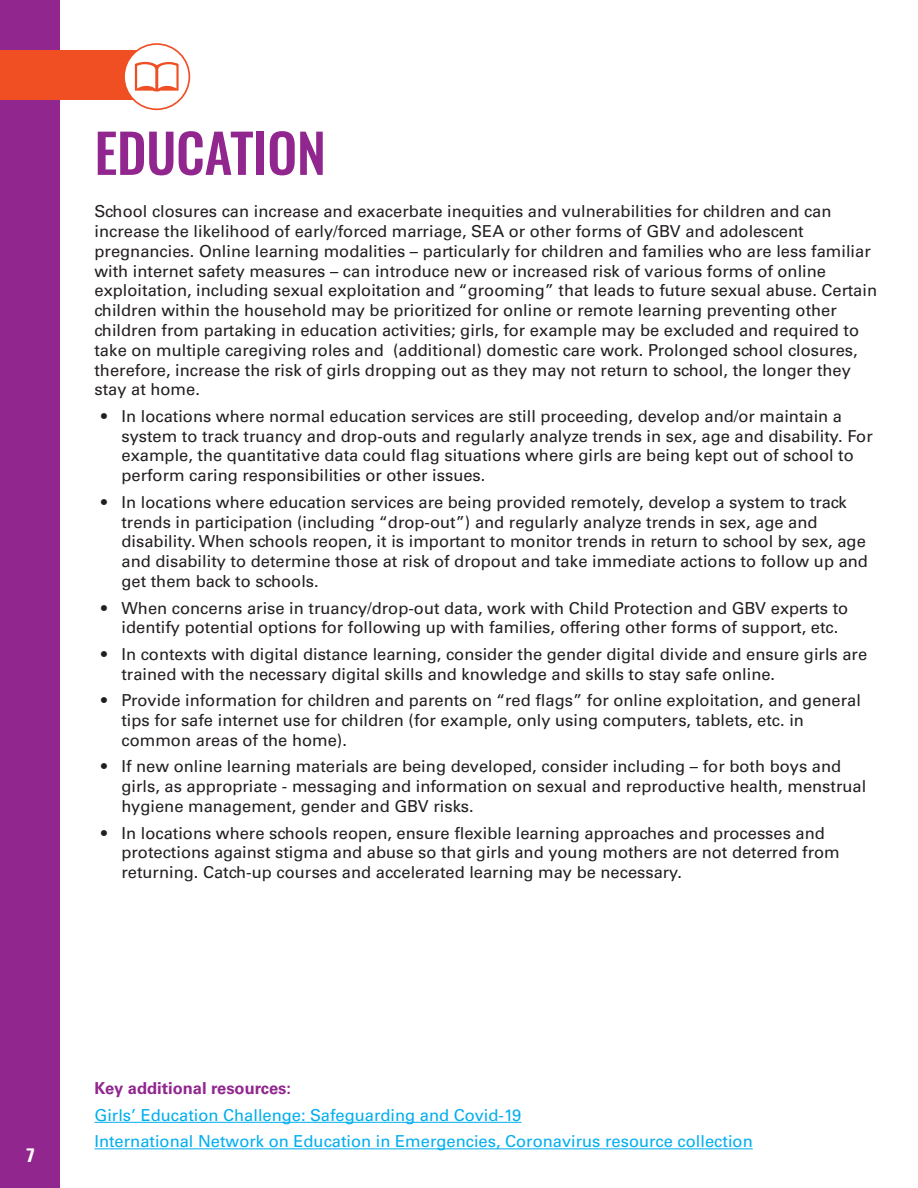
<style>
.page{position:relative;width:918px;height:1188px;background:#fff}
.page>*{position:absolute;margin:0;border:0;box-sizing:border-box;transform-origin:0 0}
.t1{font:500 53.4px "Oswald";letter-spacing:-.005em;color:#91268f}
.t2{font:700 condensed 19.5px "Univers LT Std";color:#fff}
.t3{font:16.5px/19.8px "Univers LT Std";color:#231f20}
.t4{font:16.5px/26.5px "Univers LT Std";color:#00aeef}
.t5{font:700 16.5px "Univers LT Std";color:#91268f}
</style>
<div class="page">
<div style="left:0;top:0;width:60px;height:1188px;background:#91268f"></div>
<hr style="left:94px;top:1122px;width:427px;height:1px;background:#00aeef">
<hr style="left:94px;top:1148px;width:659px;height:1px;background:#00aeef">
<div style="left:0;top:50px;width:163px;height:49px;background:#f04e23"></div>
<div style="left:124px;top:44px;width:65px;height:65px;background:#fff;border-radius:50%"></div>
<div style="left:123px;top:43px;width:67px;height:67px;border:2px solid #f04e23;border-radius:50%"></div>
<svg style="left:135px;top:61px;width:44px;height:30px"></svg>
<h1 class="t1" style="left:94px;top:116px;width:233px">EDUCATION</h1>
<p class="t3" style="left:94px;top:201px;width:784px">School closures can increase and exacerbate inequities and vulnerabilities for children and can increase the likelihood of early/forced marriage, SEA or other forms of GBV and adolescent pregnancies. Online learning modalities – particularly for children and families who are less familiar with internet safety measures – can introduce new or increased risk of various forms of online exploitation, including sexual exploitation and “grooming” that leads to future sexual abuse. Certain children within the household may be prioritized for online or remote learning preventing other children from partaking in education activities; girls, for example may be excluded and required to take on multiple caregiving roles and (additional) domestic care work. Prolonged school closures, therefore, increase the risk of girls dropping out as they may not return to school, the longer they stay at home.</p>
<p class="t3" style="left:121px;top:406px;width:753px;text-indent:-20px">• In locations where normal education services are still proceeding, develop and/or maintain a system to track truancy and drop-outs and regularly analyze trends in sex, age and disability. For example, the quantitative data could flag situations where girls are being kept out of school to perform caring responsibilities or other issues.</p>
<p class="t3" style="left:121px;top:492px;width:748px;text-indent:-20px">• In locations where education services are being provided remotely, develop a system to track trends in participation (including “drop-out”) and regularly analyze trends in sex, age and disability. When schools reopen, it is important to monitor trends in return to school by sex, age and disability to determine those at risk of dropout and take immediate actions to follow up and get them back to schools.</p>
<p class="t3" style="left:121px;top:598px;width:728px;text-indent:-20px">• When concerns arise in truancy/drop-out data, work with Child Protection and GBV experts to identify potential options for following up with families, offering other forms of support, etc.</p>
<p class="t3" style="left:121px;top:644px;width:747px;text-indent:-20px">• In contexts with digital distance learning, consider the gender digital divide and ensure girls are trained with the necessary digital skills and knowledge and skills to stay safe online.</p>
<p class="t3" style="left:121px;top:691px;width:741px;text-indent:-20px">• Provide information for children and parents on “red flags” for online exploitation, and general tips for safe internet use for children (for example, only using computers, tablets, etc. in common areas of the home).</p>
<p class="t3" style="left:121px;top:757px;width:746px;text-indent:-20px">• If new online learning materials are being developed, consider including – for both boys and girls, as appropriate - messaging and information on sexual and reproductive health, menstrual hygiene management, gender and GBV risks.</p>
<p class="t3" style="left:121px;top:823px;width:720px;text-indent:-20px">• In locations where schools reopen, ensure flexible learning approaches and processes and protections against stigma and abuse so that girls and young mothers are not deterred from returning. Catch-up courses and accelerated learning may be necessary.</p>
<p class="t2" style="left:26px;top:1143px;width:10px">7</p>
<p class="t5" style="left:94px;top:1079px;width:198px">Key additional resources:</p>
<p class="t4" style="left:94px;top:1102px;width:660px">Girls’ Education Challenge: Safeguarding and Covid-19<br>International Network on Education in Emergencies, Coronavirus resource collection</p>
</div>
